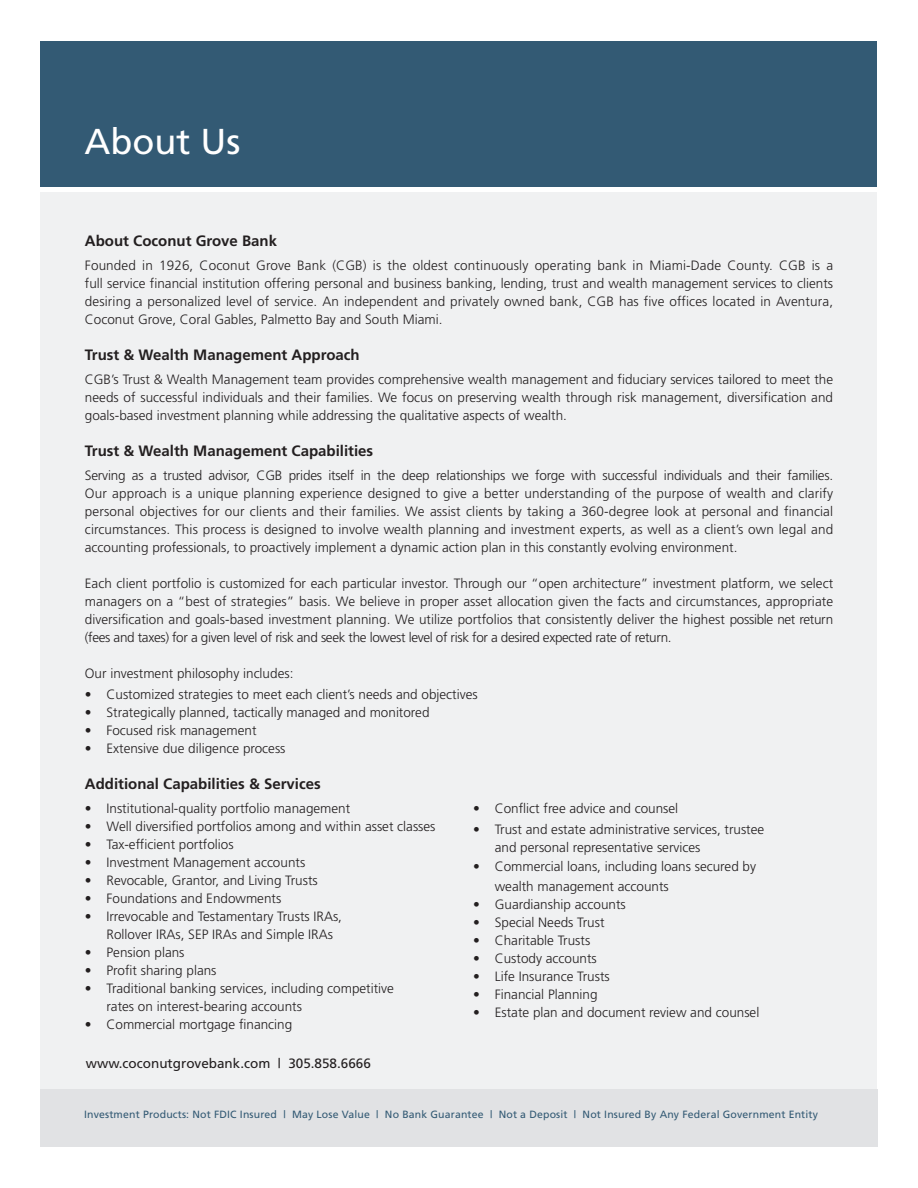
<style>
.page{position:relative;width:918px;height:1188px;background:#fff}
.page>*{position:absolute;margin:0;border:0;box-sizing:border-box;transform-origin:0 0}
.t1{font:36px "Frutiger";color:#fff}
.t2{font:700 15px "Frutiger";color:#231f20}
.t3{font:300 13.5px/18px "Frutiger";color:#231f20}
.t4{font:13.5px "Frutiger";color:#231f20}
.t5{font:10.5px "Frutiger";letter-spacing:.015em;color:#335a74}
</style>
<div class="page">
<div style="left:40px;top:192px;width:837px;height:955px;background:#f0f1f2"></div>
<div style="left:40px;top:41px;width:837px;height:145px;background:#335a74"></div>
<div style="left:40px;top:1089px;width:838px;height:58px;background:#e1e2e4"></div>
<h1 class="t1" style="left:84px;top:127px;width:157px">About Us</h1>
<p class="t2" style="left:85px;top:235px;width:194px">About Coconut Grove Bank</p>
<p class="t3" style="left:85px;top:257px;width:750px;text-align:justify">Founded in 1926, Coconut Grove Bank (CGB) is the oldest continuously operating bank in Miami-Dade County. CGB is a full service financial institution offering personal and business banking, lending, trust and wealth management services to clients desiring a personalized level of service. An independent and privately owned bank, CGB has five offices located in Aventura, Coconut Grove, Coral Gables, Palmetto Bay and South Miami.</p>
<p class="t2" style="left:85px;top:349px;width:276px">Trust &amp; Wealth Management Approach</p>
<p class="t3" style="left:85px;top:371px;width:750px;text-align:justify">CGB’s Trust &amp; Wealth Management team provides comprehensive wealth management and fiduciary services tailored to meet the needs of successful individuals and their families. We focus on preserving wealth through risk management, diversification and goals-based investment planning while addressing the qualitative aspects of wealth.</p>
<p class="t2" style="left:85px;top:445px;width:290px">Trust &amp; Wealth Management Capabilities</p>
<p class="t3" style="left:85px;top:467px;width:750px;text-align:justify">Serving as a trusted advisor, CGB prides itself in the deep relationships we forge with successful individuals and their families.<br>Our approach is a unique planning experience designed to give a better understanding of the purpose of wealth and clarify personal objectives for our clients and their families. We assist clients by taking a 360-degree look at personal and financial circumstances. This process is designed to involve wealth planning and investment experts, as well as a client’s own legal and accounting professionals, to proactively implement a dynamic action plan in this constantly evolving environment.</p>
<p class="t3" style="left:85px;top:575px;width:750px;text-align:justify">Each client portfolio is customized for each particular investor. Through our “open architecture” investment platform, we select managers on a “best of strategies” basis. We believe in proper asset allocation given the facts and circumstances, appropriate diversification and goals-based investment planning. We utilize portfolios that consistently deliver the highest possible net return (fees and taxes) for a given level of risk and seek the lowest level of risk for a desired expected rate of return.</p>
<p class="t3" style="left:85px;top:665px;width:210px">Our investment philosophy includes:</p>
<p class="t3" style="left:85px;top:686px;width:394px">• Customized strategies to meet each client’s needs and objectives</p>
<p class="t3" style="left:85px;top:704px;width:346px">• Strategically planned, tactically managed and monitored</p>
<p class="t3" style="left:85px;top:722px;width:173px">• Focused risk management</p>
<p class="t3" style="left:85px;top:740px;width:202px">• Extensive due diligence process</p>
<p class="t2" style="left:85px;top:778px;width:237px">Additional Capabilities &amp; Services</p>
<p class="t3" style="left:85px;top:800px;width:267px">• Institutional-quality portfolio management</p>
<p class="t3" style="left:85px;top:818px;width:352px">• Well diversified portfolios among and within asset classes</p>
<p class="t3" style="left:85px;top:836px;width:150px">• Tax-efficient portfolios</p>
<p class="t3" style="left:85px;top:854px;width:222px">• Investment Management accounts</p>
<p class="t3" style="left:85px;top:872px;width:234px">• Revocable, Grantor, and Living Trusts</p>
<p class="t3" style="left:85px;top:890px;width:198px">• Foundations and Endowments</p>
<p class="t3" style="left:107px;top:908px;width:237px;text-indent:-22px">• Irrevocable and Testamentary Trusts IRAs,<br>Rollover IRAs, SEP IRAs and Simple IRAs</p>
<p class="t3" style="left:85px;top:944px;width:101px">• Pension plans</p>
<p class="t3" style="left:85px;top:962px;width:133px">• Profit sharing plans</p>
<p class="t3" style="left:107px;top:980px;width:289px;text-indent:-22px">• Traditional banking services, including competitive rates on interest-bearing accounts</p>
<p class="t3" style="left:85px;top:1016px;width:209px">• Commercial mortgage financing</p>
<p class="t4" style="left:86px;top:1058px;width:287px">www.coconutgrovebank.com | 305.858.6666</p>
<p class="t3" style="left:473px;top:800px;width:207px">• Conflict free advice and counsel</p>
<p class="t3" style="left:495px;top:821px;width:271px;text-indent:-22px">• Trust and estate administrative services, trustee and personal representative services</p>
<p class="t3" style="left:495px;top:858px;width:263px;line-height:19.5px;text-indent:-22px">• Commercial loans, including loans secured by wealth management accounts</p>
<p class="t3" style="left:473px;top:896px;width:154px">• Guardianship accounts</p>
<p class="t3" style="left:473px;top:914px;width:133px">• Special Needs Trust</p>
<p class="t3" style="left:473px;top:932px;width:119px">• Charitable Trusts</p>
<p class="t3" style="left:473px;top:950px;width:125px">• Custody accounts</p>
<p class="t3" style="left:473px;top:968px;width:138px">• Life Insurance Trusts</p>
<p class="t3" style="left:473px;top:986px;width:126px">• Financial Planning</p>
<p class="t3" style="left:473px;top:1004px;width:288px">• Estate plan and document review and counsel</p>
<p class="t5" style="left:84px;top:1110px;width:735px">Investment Products: Not FDIC Insured | May Lose Value | No Bank Guarantee | Not a Deposit | Not Insured By Any Federal Government Entity</p>
</div>
